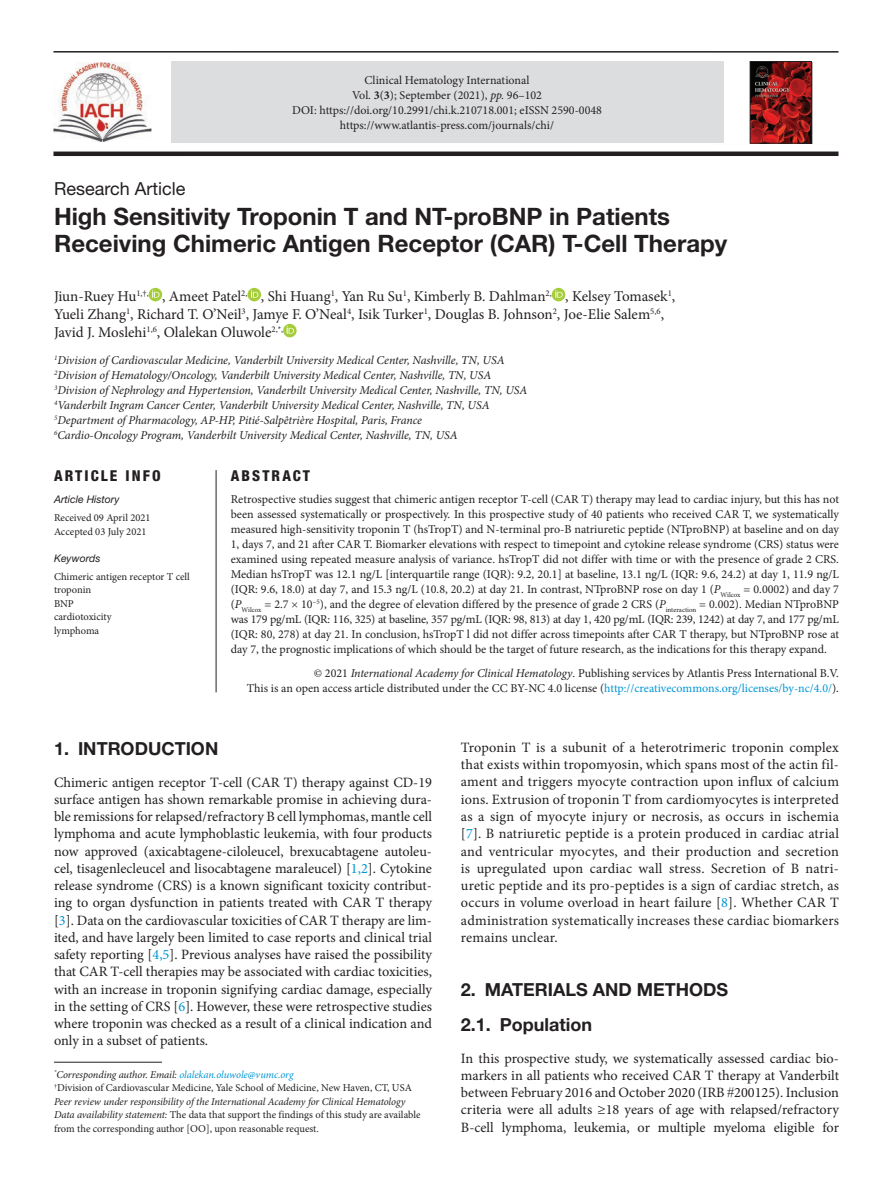
<style>
.page{position:relative;width:893px;height:1191px;background:#fff}
.page>*{position:absolute;margin:0;border:0;box-sizing:border-box;transform-origin:0 0}
.article_title{font:700 24px/27px "Helvetica Neue LT Std";color:#231f20}
.head-1{font:700 18px "Helvetica Neue LT Std";color:#231f20}
.article_type{font:18px "Helvetica Neue LT Std";color:#231f20}
.head-1-2_stack{font:700 18px "Helvetica Neue LT Std";color:#231f20}
.author_name{font:15px/18px "Minion Pro";letter-spacing:-.005em;color:#231f20}
.article_info{font:800 condensed 15px "Helvetica Neue LT Std";letter-spacing:.14em;color:#231f20}
.abstract{font:800 condensed 15px "Helvetica Neue LT Std";letter-spacing:.14em;color:#231f20}
.para-1{font:14.25px/17.2px "Minion Pro";color:#231f20;text-align:justify}
.para-2{font:14.25px/17.2px "Minion Pro";letter-spacing:.01em;color:#231f20;text-align:justify}
.abstract_text{font:12px/15px "Minion Pro";color:#231f20;text-align:center}
.author-affil{font:italic 12px "Minion Pro";letter-spacing:-.005em;color:#231f20}
.copyright{font:12px/15px "Minion Pro";color:#231f20;text-align:right}
.corres_author{font:10.5px/13.5px "Minion Pro";letter-spacing:-.005em;color:#231f20}
.corres_author-2{font:italic 10.5px "Minion Pro";letter-spacing:-.01em;color:#231f20}
.keywords_text{font:10.5px "Minion Pro";color:#231f20}
.article_history{font:10.5px "Minion Pro";color:#231f20}
.keywords{font:italic 10.5px "Helvetica Neue LT Std";color:#231f20}
.s1{font-weight:700}
.s2{font-style:italic}
.s3{color:#0095d5}
</style>
<div class="page">
<hr style="left:53px;top:51px;width:785px;height:2px;background:#231f20">
<div style="left:53px;top:151px;width:785px;height:5px;background:#231f20"></div>
<div style="left:149px;top:288px;width:13px;height:13px;background:#a5cd3a;border-radius:50%"></div>
<svg style="left:152px;top:290px;width:8px;height:8px"></svg>
<svg style="left:247px;top:288px;width:14px;height:13px"></svg>
<svg style="left:251px;top:290px;width:7px;height:8px"></svg>
<svg style="left:552px;top:288px;width:13px;height:13px"></svg>
<svg style="left:555px;top:290px;width:8px;height:8px"></svg>
<svg style="left:283px;top:324px;width:14px;height:13px"></svg>
<svg style="left:287px;top:326px;width:7px;height:8px"></svg>
<hr style="left:216px;top:470px;width:1px;height:222px;background:#231f20">
<hr style="left:54px;top:1061px;width:108px;height:1px;background:#231f20">
<img style="left:53px;top:62px;width:98px;height:80px">
<div style="left:751px;top:62px;width:61px;height:82px;background:#231f20;opacity:.55"></div>
<img style="left:752px;top:63px;width:57px;height:78px">
<div style="left:750px;top:61px;width:61px;height:82px;border:1px solid #231f20"></div>
<div style="left:171px;top:62px;width:552px;height:81px;background:#dcdddf"></div>
<p class="abstract_text" style="left:352px;top:73px;width:191px">Clinical Hematology International<br>Vol. <span class="s1">3</span>(<span class="s1">3</span>); September (2021), <span class="s2">pp.</span> 96–102</p>
<p class="abstract_text" style="left:292px;top:103px;width:311px">DOI: https://doi.org/10.2991/chi.k.210718.001; eISSN 2590-0048 https://www.atlantis-press.com/journals/chi/</p>
<p class="article_type" style="left:54px;top:178px;width:133px">Research Article</p>
<p class="article_title" style="left:54px;top:202px;width:675px">High Sensitivity Troponin T and NT-proBNP in Patients<br>Receiving Chimeric Antigen Receptor (CAR) T-Cell Therapy</p>
<p class="author_name" style="left:54px;top:288px;width:623px">Jiun-Ruey Hu<sup>1,†,</sup> , Ameet Patel<sup>2,</sup> , Shi Huang<sup>1</sup>, Yan Ru Su<sup>1</sup>, Kimberly B. Dahlman<sup>2,</sup> , Kelsey Tomasek<sup>1</sup>,<br>Yueli Zhang<sup>1</sup>, Richard T. O’Neil<sup>3</sup>, Jamye F. O’Neal<sup>4</sup>, Isik Turker<sup>1</sup>, Douglas B. Johnson<sup>2</sup>, Joe-Elie Salem<sup>5,6</sup>,<br>Javid J. Moslehi<sup>1,6</sup>, Olalekan Oluwole<sup>2,*,</sup></p>
<p class="author-affil" style="left:54px;top:352px;width:452px"><sup>1</sup>Division of Cardiovascular Medicine, Vanderbilt University Medical Center, Nashville, TN, USA</p>
<p class="author-affil" style="left:54px;top:367px;width:439px"><sup>2</sup>Division of Hematology/Oncology, Vanderbilt University Medical Center, Nashville, TN, USA</p>
<p class="author-affil" style="left:54px;top:382px;width:475px"><sup>3</sup>Division of Nephrology and Hypertension, Vanderbilt University Medical Center, Nashville, TN, USA</p>
<p class="author-affil" style="left:54px;top:397px;width:437px"><sup>4</sup>Vanderbilt Ingram Cancer Center, Vanderbilt University Medical Center, Nashville, TN, USA</p>
<p class="author-affil" style="left:54px;top:412px;width:370px"><sup>5</sup>Department of Pharmacology, AP-HP, Pitié-Salpêtrière Hospital, Paris, France</p>
<p class="author-affil" style="left:54px;top:427px;width:405px"><sup>6</sup>Cardio-Oncology Program, Vanderbilt University Medical Center, Nashville, TN, USA</p>
<p class="article_info" style="left:54px;top:466px;width:108px">ARTICLE INFO</p>
<p class="keywords" style="left:54px;top:493px;width:67px">Article History</p>
<p class="article_history" style="left:54px;top:511px;width:98px">Received 09 April 2021</p>
<p class="article_history" style="left:54px;top:524px;width:94px">Accepted 03 July 2021</p>
<p class="keywords" style="left:54px;top:552px;width:48px">Keywords</p>
<p class="keywords_text" style="left:54px;top:569px;width:137px">Chimeric antigen receptor T cell</p>
<p class="keywords_text" style="left:54px;top:583px;width:39px">troponin</p>
<p class="keywords_text" style="left:54px;top:596px;width:21px">BNP</p>
<p class="keywords_text" style="left:54px;top:610px;width:59px">cardiotoxicity</p>
<p class="keywords_text" style="left:54px;top:623px;width:47px">lymphoma</p>
<p class="abstract" style="left:231px;top:466px;width:81px">ABSTRACT</p>
<p class="abstract_text" style="left:231px;top:492px;width:610px;text-align:justify">Retrospective studies suggest that chimeric antigen receptor T-cell (CAR T) therapy may lead to cardiac injury, but this has not been assessed systematically or prospectively. In this prospective study of 40 patients who received CAR T, we systematically measured high-sensitivity troponin T (hsTropT) and N-terminal pro-B natriuretic peptide (NTproBNP) at baseline and on day 1, days 7, and 21 after CAR T. Biomarker elevations with respect to timepoint and cytokine release syndrome (CRS) status were examined using repeated measure analysis of variance. hsTropT did not differ with time or with the presence of grade 2 CRS.<br>Median hsTropT was 12.1 ng/L [interquartile range (IQR): 9.2, 20.1] at baseline, 13.1 ng/L (IQR: 9.6, 24.2) at day 1, 11.9 ng/L (IQR: 9.6, 18.0) at day 7, and 15.3 ng/L (10.8, 20.2) at day 21. In contrast, NTproBNP rose on day 1 (<span class="s2">P</span><sub>Wilcox</sub> = 0.0002) and day 7 (<span class="s2">P</span><sub>Wilcox</sub> = 2.7 10<sup>−5</sup>), and the degree of elevation differed by the presence of grade 2 CRS (<span class="s2">P</span><sub>interaction</sub> = 0.002). Median NTproBNP was 179 pg/mL (IQR: 116, 325) at baseline, 357 pg/mL (IQR: 98, 813) at day 1, 420 pg/mL (IQR: 239, 1242) at day 7, and 177 pg/mL (IQR: 80, 278) at day 21. In conclusion, hsTropT l did not differ across timepoints after CAR T therapy, but NTproBNP rose at day 7, the prognostic implications of which should be the target of future research, as the indications for this therapy expand.</p>
<p class="copyright" style="left:247px;top:666px;width:594px">© 2021 <span class="s2">International Academy for Clinical Hematology</span>. Publishing services by Atlantis Press International B.V.<br>This is an open access article distributed under the CC BY-NC 4.0 license (<span class="s3">http://creativecommons.org/licenses/by-nc/4.0/</span>).</p>
<p class="head-1" style="left:54px;top:737px;width:166px">1. INTRODUCTION</p>
<p class="para-1" style="left:54px;top:773px;width:380px">Chimeric antigen receptor T-cell (CAR T) therapy against CD-19 surface antigen has shown remarkable promise in achieving dura&shy;ble remissions for relapsed/refractory B cell lymphomas, mantle cell lymphoma and acute lymphoblastic leukemia, with four products now approved (axicabtagene-ciloleucel, brexucabtagene autoleu&shy;cel, tisagenlecleucel and lisocabtagene maraleucel) [<span class="s3">1,2</span>]. Cytokine release syndrome (CRS) is a known significant toxicity contribut&shy;ing to organ dysfunction in patients treated with CAR T therapy [<span class="s3">3</span>]. Data on the cardiovascular toxicities of CAR T therapy are lim&shy;ited, and have largely been limited to case reports and clinical trial safety reporting [<span class="s3">4,5</span>]. Previous analyses have raised the possibility that CAR T-cell therapies may be associated with cardiac toxicities, with an increase in troponin signifying cardiac damage, especially in the setting of CRS [<span class="s3">6</span>]. However, these were retrospective studies where troponin was checked as a result of a clinical indication and only in a subset of patients.</p>
<p class="corres_author-2" style="left:54px;top:1067px;width:241px"><sup>*</sup>Corresponding author. Email: <span class="s3">olalekan.oluwole@vumc.org</span></p>
<p class="corres_author" style="left:54px;top:1081px;width:359px"><sup>†</sup>Division of Cardiovascular Medicine, Yale School of Medicine, New Haven, CT, USA</p>
<p class="corres_author-2" style="left:54px;top:1094px;width:353px">Peer review under responsibility of the International Academy for Clinical Hematology</p>
<p class="corres_author" style="left:54px;top:1108px;width:368px"><span class="s2">Data availability statement:</span> The data that support the findings of this study are available from the corresponding author [OO], upon reasonable request.</p>
<p class="para-2" style="left:461px;top:739px;width:380px">Troponin T is a subunit of a heterotrimeric troponin complex that exists within tropomyosin, which spans most of the actin fil&shy;ament and triggers myocyte contraction upon influx of calcium ions. Extrusion of troponin T from cardiomyocytes is interpreted as a sign of myocyte injury or necrosis, as occurs in ischemia [<span class="s3">7</span>]. B natriuretic peptide is a protein produced in cardiac atrial and ventricular myocytes, and their production and secretion is upregulated upon cardiac wall stress. Secretion of B natri&shy;uretic peptide and its pro-peptides is a sign of cardiac stretch, as occurs in volume overload in heart failure [<span class="s3">8</span>]. Whether CAR T administration systematically increases these cardiac biomarkers remains unclear.</p>
<p class="head-1" style="left:461px;top:978px;width:269px">2. MATERIALS AND METHODS</p>
<p class="head-1-2_stack" style="left:461px;top:1013px;width:133px">2.1. Population</p>
<p class="para-1" style="left:461px;top:1049px;width:380px">In this prospective study, we systematically assessed cardiac bio&shy;markers in all patients who received CAR T therapy at Vanderbilt between February 2016 and October 2020 (IRB 200125). Inclusion criteria were all adults ≥18 years of age with relapsed/refractory B-cell lymphoma, leukemia, or multiple myeloma eligible for</p>
</div>
